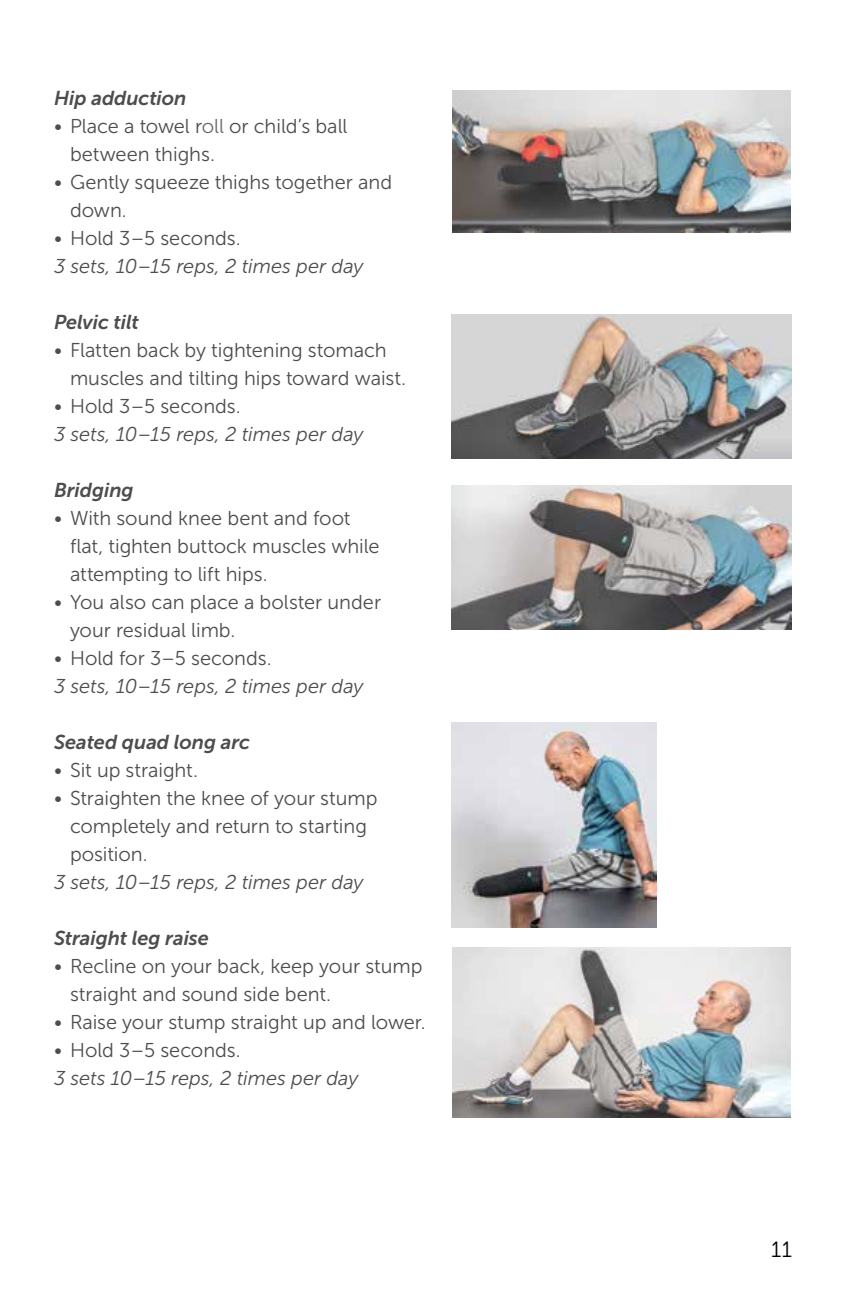
<style>
.page{position:relative;width:864px;height:1296px;background:#fff}
.page>*{position:absolute;margin:0;border:0;box-sizing:border-box;transform-origin:0 0}
.t1{font:22px "Museo Sans 300";color:#000}
.t2{font:20px/28px "Museo Sans 300";letter-spacing:-.005em;color:#4d4d4f}
.t3{font:italic 20px "Museo Sans 300";letter-spacing:-.005em;color:#4d4d4f}
.t4{font:italic 20px "Museo Sans 700";letter-spacing:-.005em;color:#4d4d4f}
.s1{color:#696a6c}
</style>
<div class="page">
<img style="left:452px;top:485px;width:340px;height:144px">
<img style="left:452px;top:315px;width:340px;height:144px">
<img style="left:452px;top:90px;width:338px;height:143px">
<img style="left:452px;top:723px;width:205px;height:204px">
<img style="left:452px;top:948px;width:339px;height:170px">
<p class="t4" style="left:54px;top:87px;width:134px">Hip adduction</p>
<p class="t2" style="left:70px;top:112px;width:279px;text-indent:-16px">• Place a towel r<span class="s1">oll</span> or child’s ball between thighs.</p>
<p class="t2" style="left:70px;top:168px;width:324px;text-indent:-16px">• Gently squeeze thighs together and down.</p>
<p class="t2" style="left:54px;top:224px;width:188px">• Hold 3–5 seconds.</p>
<p class="t3" style="left:54px;top:255px;width:311px">3 sets, 10–15 reps, 2 times per day</p>
<p class="t4" style="left:54px;top:311px;width:86px">Pelvic tilt</p>
<p class="t2" style="left:70px;top:336px;width:338px;text-indent:-16px">• Flatten back by tightening stomach muscles and tilting hips toward waist.</p>
<p class="t2" style="left:54px;top:392px;width:188px">• Hold 3–5 seconds.</p>
<p class="t3" style="left:54px;top:423px;width:311px">3 sets, 10–15 reps, 2 times per day</p>
<p class="t4" style="left:54px;top:479px;width:81px">Bridging</p>
<p class="t2" style="left:70px;top:504px;width:311px;text-indent:-16px">• With sound knee bent and foot flat, tighten buttock muscles while attempting to lift hips.</p>
<p class="t2" style="left:70px;top:588px;width:313px;text-indent:-16px">• You also can place a bolster under your residual limb.</p>
<p class="t2" style="left:54px;top:644px;width:219px">• Hold for 3–5 seconds.</p>
<p class="t3" style="left:54px;top:675px;width:311px">3 sets, 10–15 reps, 2 times per day</p>
<p class="t4" style="left:54px;top:731px;width:198px">Seated quad long arc</p>
<p class="t2" style="left:54px;top:756px;width:146px">• Sit up straight.</p>
<p class="t2" style="left:70px;top:784px;width:309px;text-indent:-16px">• Straighten the knee of your stump completely and return to starting position.</p>
<p class="t3" style="left:54px;top:871px;width:311px">3 sets, 10–15 reps, 2 times per day</p>
<p class="t4" style="left:54px;top:927px;width:156px">Straight leg raise</p>
<p class="t2" style="left:70px;top:952px;width:354px;text-indent:-16px">• Recline on your back, keep your stump straight and sound side bent.</p>
<p class="t2" style="left:54px;top:1008px;width:373px">• Raise your stump straight up and lower.</p>
<p class="t2" style="left:54px;top:1036px;width:188px">• Hold 3–5 seconds.</p>
<p class="t3" style="left:54px;top:1067px;width:306px">3 sets 10–15 reps, 2 times per day</p>
<p class="t1" style="left:771px;top:1237px;width:22px">11</p>
</div>
